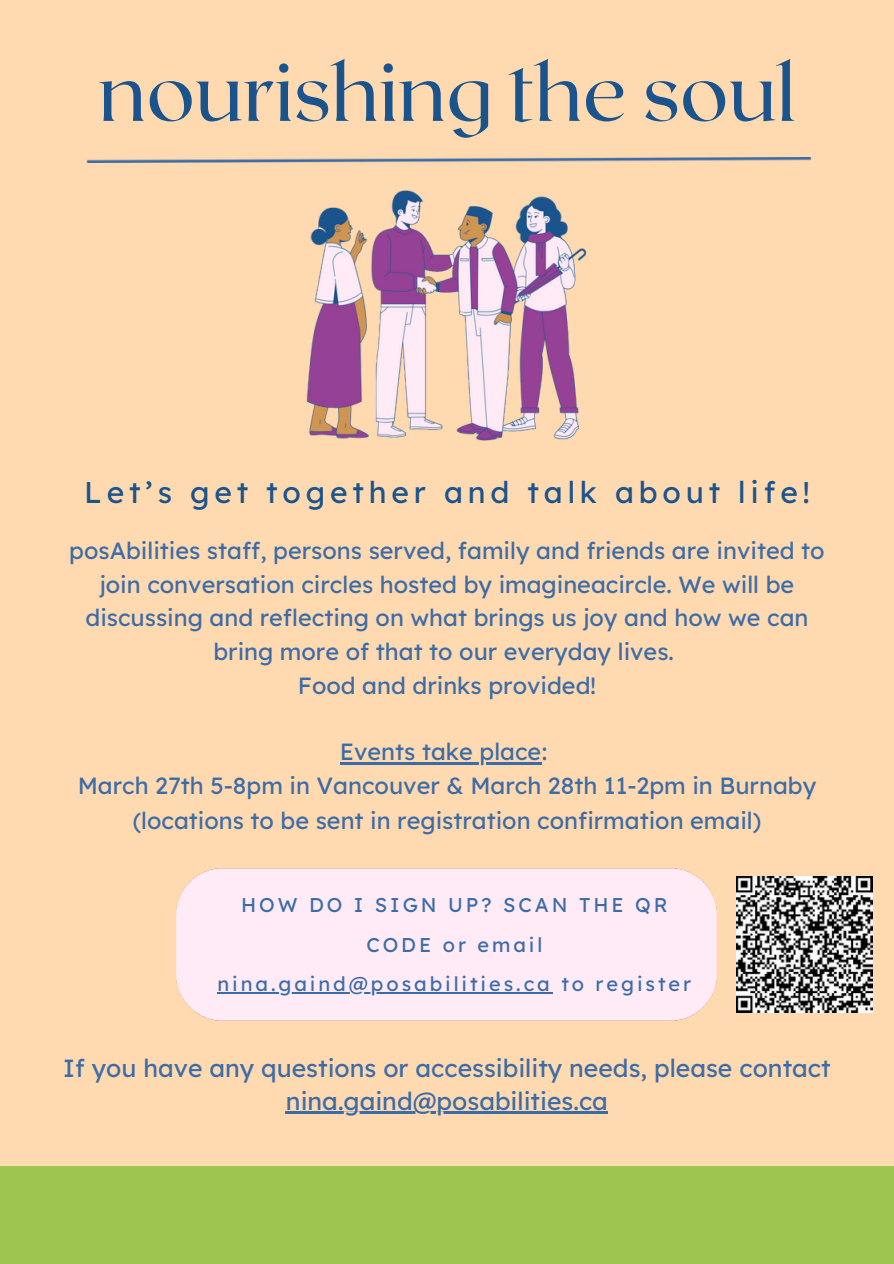
<style>
.page{position:relative;width:894px;height:1264px;background:#fff}
.page>*{position:absolute;margin:0;border:0;box-sizing:border-box;transform-origin:0 0}
.t1{font:81px "Roxborough CF";color:#1b548d}
.t2{font:30px "Lexend Deca";letter-spacing:.16em;color:#1b548d}
.t3{font:24.75px "Lexend Deca";color:#3c6ca8}
.t4{font:23.4px/33.8px "Lexend Deca";color:#3c6ca8;text-align:center}
.t5{font:19.95px/39.6px "Lexend Deca";letter-spacing:.145em;color:#3c6ca8;text-align:center}
</style>
<div class="page">
<div style="left:0;top:0;width:893px;height:1263px;background:#9ec54d"></div>
<div style="left:0;top:0;width:893px;height:1165px;background:#ffd9af"></div>
<img style="left:86px;top:158px;width:726px;height:4px">
<img style="left:306px;top:190px;width:281px;height:251px">
<hr style="left:339px;top:762px;width:202px;height:2px;background:#3c6ca8">
<img style="left:736px;top:876px;width:136px;height:136px">
<hr style="left:286px;top:1111px;width:321px;height:3px;background:#3c6ca8">
<div style="left:176px;top:868px;width:541px;height:153px;background:#ffebf5"></div>
<hr style="left:217px;top:992px;width:335px;height:1px;background:#3c6ca8">
<h1 class="t1" style="left:98px;top:40px;width:698px">nourishing the soul</h1>
<p class="t2" style="left:84px;top:473px;width:727px">Let’s get together and talk about life!</p>
<p class="t4" style="left:69px;top:533px;width:756px">posAbilities staff, persons served, family and friends are invited to join conversation circles hosted by imagineacircle. We will be discussing and reflecting on what brings us joy and how we can bring more of that to our everyday lives.<br>Food and drinks provided!</p>
<h2 class="t4" style="left:78px;top:734px;width:739px;line-height:34.3px">Events take place:<br>March 27th 5-8pm in Vancouver &amp; March 28th 11-2pm in Burnaby (locations to be sent in registration confirmation email)</h2>
<p class="t5" style="left:241px;top:885px;width:428px">HOW DO I SIGN UP? SCAN THE QR<br>CODE or email</p>
<p class="t5" style="left:217px;top:964px;width:475px">nina.gaind@posabilities.ca to register</p>
<h3 class="t3" style="left:63px;top:1052px;width:768px">If you have any questions or accessibility needs, please contact</h3>
<h3 class="t3" style="left:286px;top:1084px;width:323px">nina.gaind@posabilities.ca</h3>
</div>
